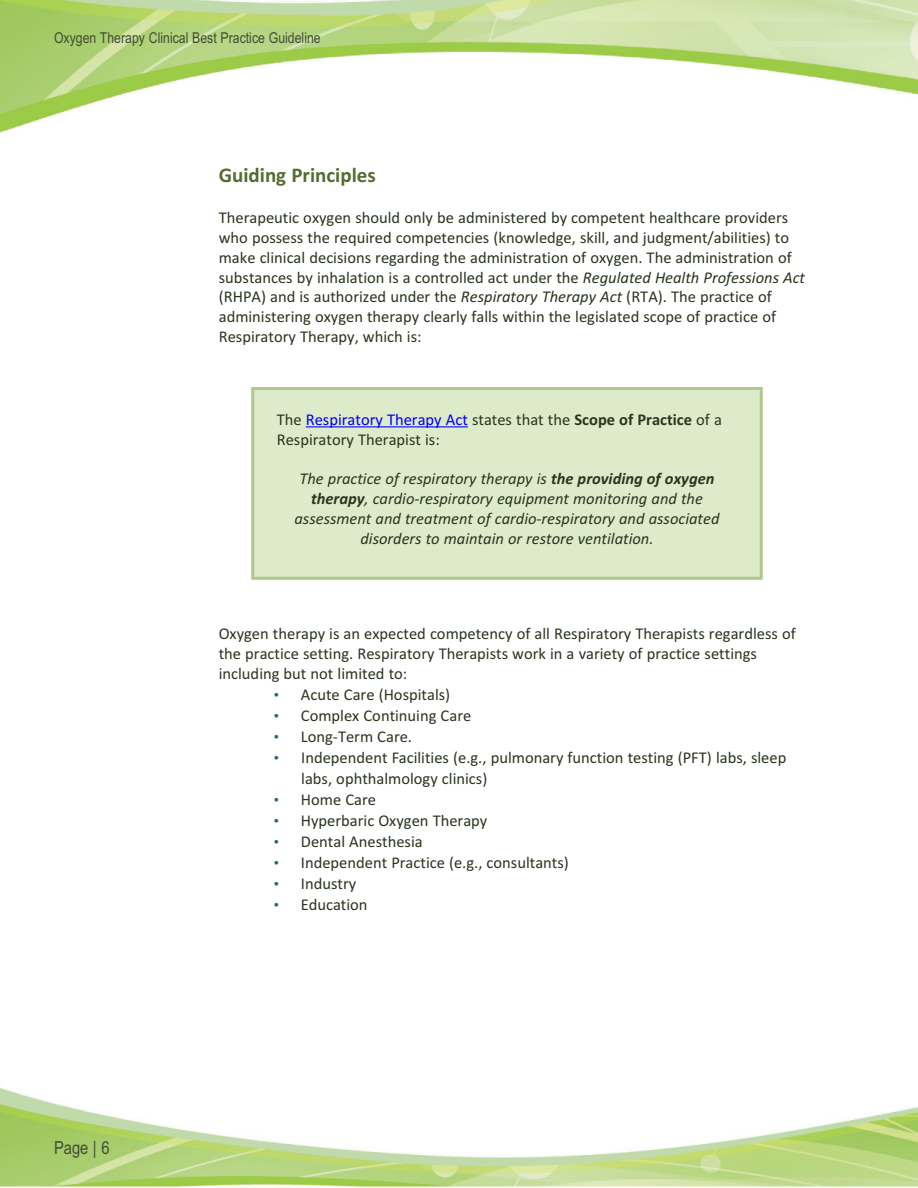
<style>
.page{position:relative;width:918px;height:1188px;background:#fff}
.page>*{position:absolute;margin:0;border:0;box-sizing:border-box;transform-origin:0 0}
.t1{font:700 21px "Calibri";color:#556b2f}
.t2{font:18px "Arial Narrow";color:#414d36}
.t3{font:16.5px/19.8px "Calibri";color:#2a3520}
.t4{font:italic 16.5px/19.8px "Calibri";color:#2a3520;text-align:center}
.t5{font:15px "Arial Narrow";color:#414d36}
.s1{font-style:italic}
.s2{color:#00f}
.s3{font-weight:700}
.s4{font-family:"Arial";font-size:15px;color:#26667d}
</style>
<div class="page">
<img style="left:0;top:0;width:918px;height:133px">
<img style="left:0;top:1087px;width:918px;height:99px">
<div style="left:254px;top:390px;width:506px;height:187px;background:#ddebcb"></div>
<div style="left:251px;top:387px;width:512px;height:193px;border:3px solid #afc68d"></div>
<hr style="left:306px;top:426px;width:162px;height:1px;background:#00f">
<p class="t5" style="left:54px;top:29px;width:268px">Oxygen Therapy Clinical Best Practice Guideline</p>
<p class="t1" style="left:219px;top:162px;width:159px">Guiding Principles</p>
<p class="t3" style="left:219px;top:208px;width:588px">Therapeutic oxygen should only be administered by competent healthcare providers who possess the required competencies (knowledge, skill, and judgment/abilities) to make clinical decisions regarding the administration of oxygen. The administration of substances by inhalation is a controlled act under the <span class="s1">Regulated Health Professions Act </span>(RHPA) and is authorized under the <span class="s1">Respiratory Therapy Act</span> (RTA). The practice of administering oxygen therapy clearly falls within the legislated scope of practice of Respiratory Therapy, which is:</p>
<p class="t3" style="left:277px;top:409px;width:447px">The <span class="s2">Respiratory Therapy Act</span> states that the <span class="s3">Scope of Practice</span> of a<br>Respiratory Therapist is:</p>
<p class="t4" style="left:294px;top:469px;width:427px">The practice of respiratory therapy is <span class="s3">the providing of oxygen therapy</span>, cardio-respiratory equipment monitoring and the assessment and treatment of cardio-respiratory and associated disorders to maintain or restore ventilation.</p>
<p class="t2" style="left:54px;top:1137px;width:57px">Page | 6</p>
<p class="t3" style="left:219px;top:623px;width:578px">Oxygen therapy is an expected competency of all Respiratory Therapists regardless of the practice setting. Respiratory Therapists work in a variety of practice settings including but not limited to:</p>
<p class="t3" style="left:274px;top:684px;width:178px"><span class="s4">•</span> Acute Care (Hospitals)</p>
<p class="t3" style="left:274px;top:705px;width:199px"><span class="s4">•</span> Complex Continuing Care</p>
<p class="t3" style="left:274px;top:726px;width:140px"><span class="s4">•</span> Long-Term Care.</p>
<p class="t3" style="left:301px;top:746px;width:487px;line-height:21px;text-indent:-27px"><span class="s4">•</span> Independent Facilities (e.g., pulmonary function testing (PFT) labs, sleep labs, ophthalmology clinics)</p>
<p class="t3" style="left:274px;top:789px;width:104px"><span class="s4">•</span> Home Care</p>
<p class="t3" style="left:274px;top:810px;width:215px"><span class="s4">•</span> Hyperbaric Oxygen Therapy</p>
<p class="t3" style="left:274px;top:831px;width:150px"><span class="s4">•</span> Dental Anesthesia</p>
<p class="t3" style="left:274px;top:852px;width:297px"><span class="s4">•</span> Independent Practice (e.g., consultants)</p>
<p class="t3" style="left:274px;top:873px;width:84px"><span class="s4">•</span> Industry</p>
<p class="t3" style="left:274px;top:894px;width:95px"><span class="s4">•</span> Education</p>
</div>
